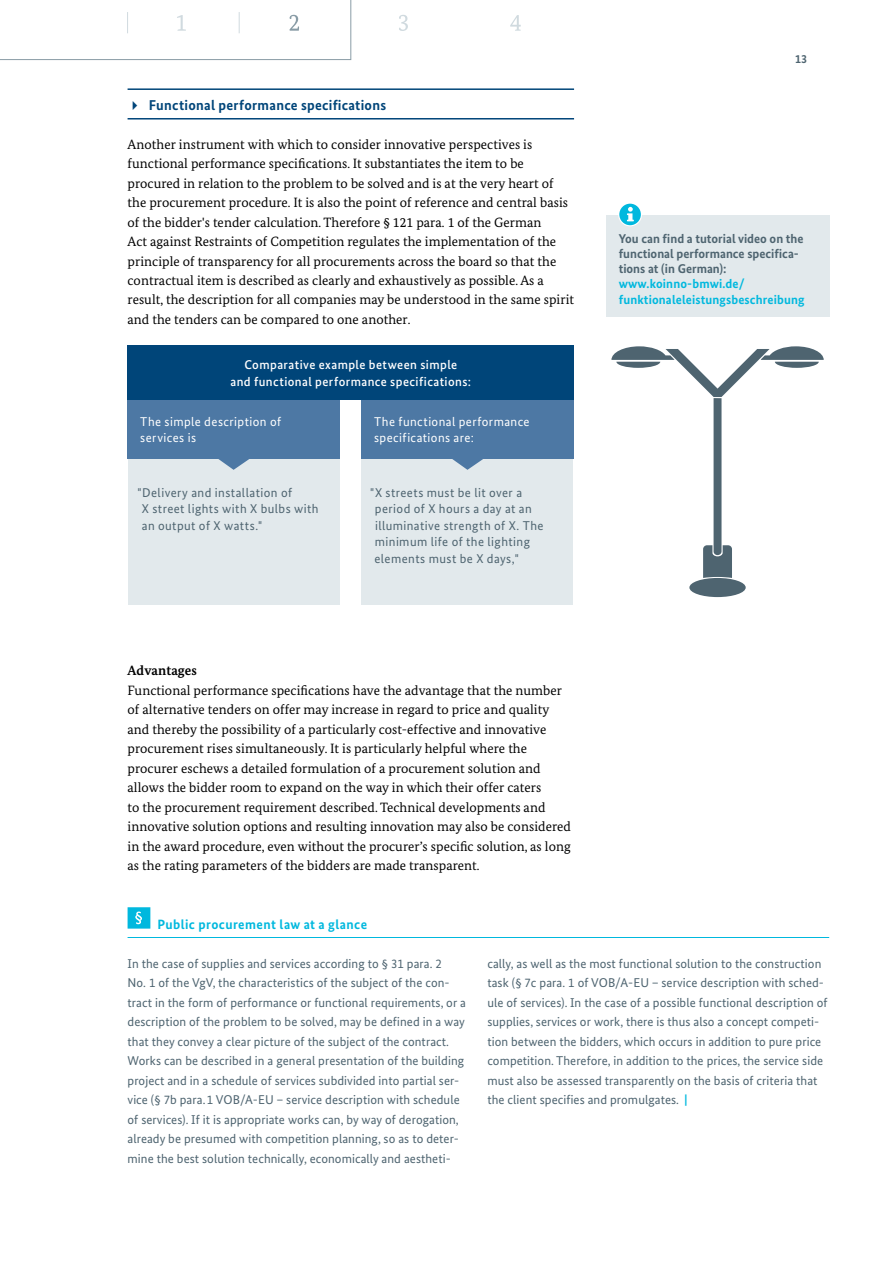
<style>
.page{position:relative;width:893px;height:1263px;background:#fff}
.page>*{position:absolute;margin:0;border:0;box-sizing:border-box;transform-origin:0 0}
.t1{font:700 14.25px "Bundes Sans";letter-spacing:.02em;color:#004579}
.t2{font:13.5px/19.5px "Bundes Serif";letter-spacing:.005em;color:#000}
.t3{font:700 13.5px "Bundes Sans";letter-spacing:.03em;color:#00b8de}
.t4{font:700 13.5px "Bundes Serif";letter-spacing:.005em;color:#000}
.t5{font:12.75px/19.5px "Bundes Sans";letter-spacing:.005em;color:#4e6470}
.t6{font:12.75px/16.5px "Bundes Sans";letter-spacing:.035em;color:#4e6470}
.t7{font:700 12.75px/15.3px "Bundes Sans";color:#4e6470}
.t8{font:12.75px/16.5px "Bundes Sans";letter-spacing:.035em;color:#fff}
.t9{font:500 12.75px/16.5px "Bundes Sans";letter-spacing:.035em;color:#fff;text-align:center}
.t10{font:700 12.75px/15.3px "Bundes Sans";letter-spacing:.01em;color:#00b8de}
.t11{font:700 12px "Bundes Sans";color:#4e6470}
.s1{font-weight:700;color:#00b8de}
</style>
<div class="page">
<svg style="left:399px;top:15px;width:9px;height:16px"></svg>
<svg style="left:510px;top:15px;width:11px;height:16px"></svg>
<hr style="left:128px;top:88px;width:446px;height:2px;background:#004579">
<hr style="left:128px;top:118px;width:446px;height:2px;background:#004579">
<hr style="left:128px;top:937px;width:701px;height:1px;background:#00b8de">
<svg style="left:128px;top:907px;width:22px;height:22px"></svg>
<div style="left:606px;top:216px;width:223px;height:101px;background:#e2e9ec"></div>
<div style="left:618px;top:203px;width:24px;height:23px;border:3px solid #fff;border-radius:50%"></div>
<svg style="left:619px;top:204px;width:22px;height:21px"></svg>
<div style="left:689px;top:578px;width:57px;height:19px;background:#4e6470;border-radius:50%"></div>
<svg style="left:611px;top:346px;width:213px;height:232px"></svg>
<div style="left:128px;top:399px;width:212px;height:206px;background:#e2e9ec"></div>
<div style="left:361px;top:399px;width:212px;height:206px;background:#e2e9ec"></div>
<div style="left:128px;top:399px;width:212px;height:60px;background:#4d78a4"></div>
<div style="left:361px;top:399px;width:213px;height:60px;background:#4d78a4"></div>
<svg style="left:218px;top:459px;width:31px;height:11px"></svg>
<svg style="left:452px;top:459px;width:31px;height:11px"></svg>
<div style="left:128px;top:345px;width:446px;height:54px;background:#004579"></div>
<svg style="left:0;top:0;width:352px;height:60px"></svg>
<p class="t1" style="left:149px;top:96px;width:239px">Functional performance specifications</p>
<p class="t2" style="left:128px;top:134px;width:448px">Another instrument with which to consider innovative perspectives is functional performance specifications. It substantiates the item to be procured in relation to the problem to be solved and is at the very heart of the procurement procedure. It is also the point of reference and central basis of the bidder's tender calculation. Therefore § 121 para. 1 of the German<br>Act against Restraints of Competition regulates the implementation of the principle of transparency for all procurements across the board so that the contractual item is described as clearly and exhaustively as possible. As a result, the description for all companies may be understood in the same spirit and the tenders can be compared to one another.</p>
<p class="t9" style="left:230px;top:356px;width:242px">Comparative example between simple<br>and functional performance specifications:</p>
<p class="t8" style="left:140px;top:413px;width:142px">The simple description of services is</p>
<p class="t8" style="left:374px;top:413px;width:157px">The functional performance specifications are:</p>
<p class="t6" style="left:142px;top:484px;width:178px;text-indent:-4px">"Delivery and installation of<br>X street lights with X bulbs with an output of X watts."</p>
<p class="t6" style="left:375px;top:484px;width:171px;text-indent:-4px">"X streets must be lit over a period of X hours a day at an illuminative strength of X. The minimum life of the lighting elements must be X days,"</p>
<p class="t4" style="left:128px;top:662px;width:71px">Advantages</p>
<p class="t2" style="left:128px;top:680px;width:445px">Functional performance specifications have the advantage that the number of alternative tenders on offer may increase in regard to price and quality and thereby the possibility of a particularly cost-effective and innovative procurement rises simultaneously. It is particularly helpful where the procurer eschews a detailed formulation of a procurement solution and allows the bidder room to expand on the way in which their offer caters<br>to the procurement requirement described. Technical developments and innovative solution options and resulting innovation may also be considered in the award procedure, even without the procurer’s specific solution, as long as the rating parameters of the bidders are made transparent.</p>
<p class="t11" style="left:795px;top:52px;width:14px">13</p>
<p class="t7" style="left:619px;top:230px;width:186px">You can find a tutorial video on the functional performance specifica&shy;tions at (in German):</p>
<p class="t10" style="left:619px;top:276px;width:187px">www.koinno-bmwi.de/ funktionaleleistungsbeschreibung</p>
<p class="t3" style="left:157px;top:916px;width:211px">Public procurement law at a glance</p>
<p class="t5" style="left:128px;top:953px;width:340px">In the case of supplies and services according to § 31 para. 2<br>No. 1 of the VgV, the characteristics of the subject of the con&shy;tract in the form of performance or functional requirements, or a description of the problem to be solved, may be defined in a way that they convey a clear picture of the subject of the contract.<br>Works can be described in a general presentation of the building project and in a schedule of services subdivided into partial ser&shy;vice (§ 7b para.1 VOB/A-EU – service description with schedule of services). If it is appropriate works can, by way of derogation, already be presumed with competition planning, so as to deter&shy;mine the best solution technically, economically and aestheti-</p>
<p class="t5" style="left:487px;top:953px;width:342px">cally, as well as the most functional solution to the construction task (§ 7c para. 1 of VOB/A-EU – service description with sched&shy;ule of services). In the case of a possible functional description of supplies, services or work, there is thus also a concept competi&shy;tion between the bidders, which occurs in addition to pure price competition. Therefore, in addition to the prices, the service side must also be assessed transparently on the basis of criteria that the client specifies and promulgates. <span class="s1">|</span></p>
</div>
